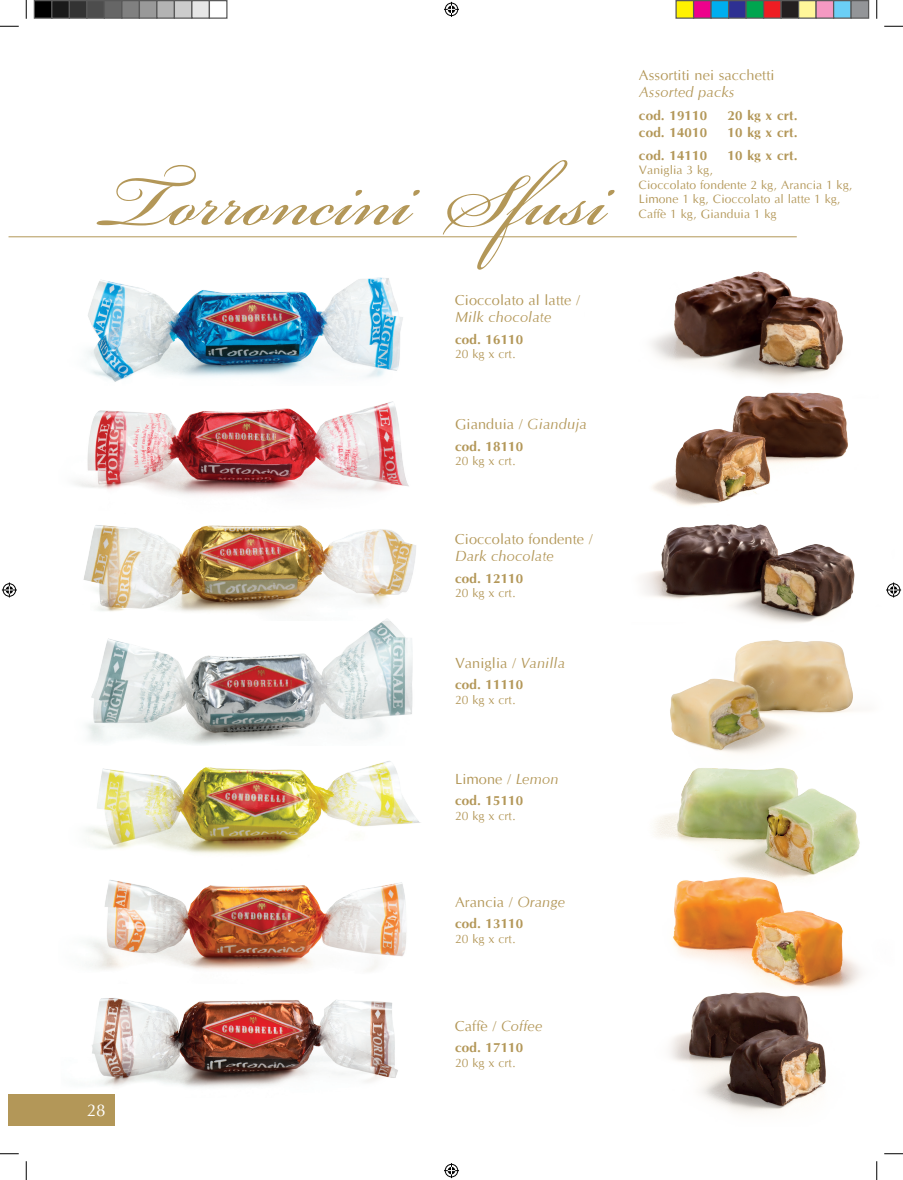
<style>
.page{position:relative;width:903px;height:1180px;background:#fff}
.page>*{position:absolute;margin:0;border:0;box-sizing:border-box;transform-origin:0 0}
.t1{font:112.5px "Bickham Script MM";color:#b39758}
.t2{font:17.5px "Optane";color:#fff}
.t3{font:15px "Optane";color:#b39758}
.t4{font:italic 15px "Optane";color:#b39758}
.t5{font:700 13.75px "Optane";color:#b39758}
.t6{font:12.5px/14.4px "Optane";color:#b39758}
.s1{font-style:italic}
</style>
<div class="page">
<hr style="left:9px;top:236px;width:788px;height:1px;background:#b39758">
<img style="left:92px;top:998px;width:306px;height:89px">
<img style="left:86px;top:761px;width:335px;height:93px">
<img style="left:89px;top:880px;width:317px;height:91px">
<img style="left:75px;top:277px;width:334px;height:216px">
<img style="left:87px;top:620px;width:326px;height:125px">
<img style="left:83px;top:493px;width:333px;height:127px">
<img style="left:584px;top:236px;width:259px;height:113px">
<img style="left:652px;top:349px;width:196px;height:143px">
<img style="left:654px;top:785px;width:206px;height:57px">
<img style="left:673px;top:842px;width:187px;height:115px">
<img style="left:670px;top:957px;width:191px;height:156px">
<img style="left:643px;top:492px;width:212px;height:94px">
<img style="left:644px;top:586px;width:250px;height:199px">
<div style="left:9px;top:1094px;width:106px;height:31px;background:#b39758"></div>
<svg style="left:0;top:25px;width:19px;height:2px"></svg>
<svg style="left:884px;top:25px;width:19px;height:2px"></svg>
<svg style="left:0;top:1153px;width:19px;height:1px"></svg>
<svg style="left:884px;top:1153px;width:19px;height:1px"></svg>
<svg style="left:25px;top:0;width:2px;height:19px"></svg>
<svg style="left:25px;top:1161px;width:2px;height:18px"></svg>
<svg style="left:876px;top:0;width:1px;height:19px"></svg>
<svg style="left:876px;top:1161px;width:1px;height:18px"></svg>
<svg style="left:444px;top:2px;width:15px;height:15px"></svg>
<svg style="left:444px;top:1163px;width:15px;height:14px"></svg>
<svg style="left:2px;top:582px;width:15px;height:15px"></svg>
<svg style="left:886px;top:582px;width:15px;height:15px"></svg>
<div style="left:34px;top:1px;width:18px;height:17px;background:#000"></div>
<div style="left:34px;top:0;width:18px;height:19px;border:1px solid #595959"></div>
<div style="left:52px;top:1px;width:17px;height:17px;background:#1a1a1a"></div>
<div style="left:51px;top:0;width:19px;height:19px;border:1px solid #595959"></div>
<div style="left:69px;top:1px;width:18px;height:17px;background:#333"></div>
<div style="left:69px;top:0;width:19px;height:19px;border:1px solid #595959"></div>
<div style="left:87px;top:1px;width:17px;height:17px;background:#4d4d4d"></div>
<div style="left:86px;top:0;width:19px;height:19px;border:1px solid #595959"></div>
<div style="left:104px;top:1px;width:18px;height:17px;background:#666"></div>
<div style="left:104px;top:0;width:18px;height:19px;border:1px solid #595959"></div>
<div style="left:122px;top:1px;width:17px;height:17px;background:#808080"></div>
<div style="left:121px;top:0;width:19px;height:19px;border:1px solid #595959"></div>
<div style="left:139px;top:1px;width:18px;height:17px;background:#999"></div>
<div style="left:139px;top:0;width:19px;height:19px;border:1px solid #595959"></div>
<div style="left:157px;top:1px;width:17px;height:17px;background:#b3b3b3"></div>
<div style="left:156px;top:0;width:19px;height:19px;border:1px solid #595959"></div>
<div style="left:174px;top:1px;width:18px;height:17px;background:#ccc"></div>
<div style="left:174px;top:0;width:18px;height:19px;border:1px solid #595959"></div>
<div style="left:192px;top:1px;width:17px;height:17px;background:#e6e6e6"></div>
<div style="left:191px;top:0;width:19px;height:19px;border:1px solid #595959"></div>
<div style="left:209px;top:0;width:19px;height:19px;border:1px solid #595959"></div>
<div style="left:676px;top:1px;width:18px;height:17px;background:#fff101"></div>
<div style="left:675px;top:0;width:19px;height:19px;border:1px solid #595959"></div>
<div style="left:694px;top:1px;width:17px;height:17px;background:#ed028c"></div>
<div style="left:693px;top:0;width:19px;height:19px;border:1px solid #595959"></div>
<div style="left:711px;top:1px;width:18px;height:17px;background:#00aeef"></div>
<div style="left:710px;top:0;width:19px;height:19px;border:1px solid #595959"></div>
<div style="left:729px;top:1px;width:17px;height:17px;background:#2e3092"></div>
<div style="left:728px;top:0;width:19px;height:19px;border:1px solid #595959"></div>
<div style="left:746px;top:1px;width:18px;height:17px;background:#00a54f"></div>
<div style="left:745px;top:0;width:19px;height:19px;border:1px solid #595959"></div>
<div style="left:764px;top:1px;width:17px;height:17px;background:#ee1d23"></div>
<div style="left:763px;top:0;width:19px;height:19px;border:1px solid #595959"></div>
<div style="left:781px;top:1px;width:18px;height:17px;background:#231f20"></div>
<div style="left:780px;top:0;width:19px;height:19px;border:1px solid #595959"></div>
<div style="left:799px;top:1px;width:17px;height:17px;background:#fff79a"></div>
<div style="left:798px;top:0;width:19px;height:19px;border:1px solid #595959"></div>
<div style="left:816px;top:1px;width:18px;height:17px;background:#f499c2"></div>
<div style="left:815px;top:0;width:19px;height:19px;border:1px solid #595959"></div>
<div style="left:834px;top:1px;width:17px;height:17px;background:#6bcff6"></div>
<div style="left:833px;top:0;width:19px;height:19px;border:1px solid #595959"></div>
<div style="left:851px;top:1px;width:18px;height:17px;background:#939598"></div>
<div style="left:850px;top:0;width:19px;height:19px;border:1px solid #595959"></div>
<h1 class="t1" style="left:100px;top:140px;width:507px">Torroncini Sfusi</h1>
<p class="t3" style="left:455px;top:291px;width:127px">Cioccolato al latte /</p>
<p class="t4" style="left:455px;top:308px;width:98px">Milk chocolate</p>
<p class="t5" style="left:455px;top:331px;width:70px">cod. 16110</p>
<p class="t6" style="left:455px;top:347px;width:63px">20 kg x crt.</p>
<p class="t3" style="left:455px;top:415px;width:134px">Gianduia / <span class="s1">Gianduja</span></p>
<p class="t5" style="left:455px;top:438px;width:70px">cod. 18110</p>
<p class="t6" style="left:455px;top:454px;width:63px">20 kg x crt.</p>
<p class="t3" style="left:639px;top:66px;width:137px">Assortiti nei sacchetti</p>
<p class="t4" style="left:639px;top:83px;width:97px">Assorted packs</p>
<p class="t5" style="left:639px;top:108px;width:70px">cod. 19110</p>
<p class="t5" style="left:727px;top:108px;width:72px">20 kg x crt.</p>
<p class="t5" style="left:639px;top:124px;width:70px">cod. 14010</p>
<p class="t5" style="left:727px;top:124px;width:72px">10 kg x crt.</p>
<p class="t5" style="left:639px;top:147px;width:70px">cod. 14110</p>
<p class="t5" style="left:727px;top:147px;width:72px">10 kg x crt.</p>
<p class="t6" style="left:639px;top:163px;width:216px">Vaniglia 3 kg,<br>Cioccolato fondente 2 kg, Arancia 1 kg,<br>Limone 1 kg, Cioccolato al latte 1 kg,<br>Caffè 1 kg, Gianduia 1 kg</p>
<p class="t3" style="left:455px;top:530px;width:139px">Cioccolato fondente /</p>
<p class="t4" style="left:455px;top:547px;width:100px">Dark chocolate</p>
<p class="t5" style="left:455px;top:570px;width:70px">cod. 12110</p>
<p class="t6" style="left:455px;top:585px;width:63px">20 kg x crt.</p>
<p class="t3" style="left:455px;top:653px;width:112px">Vaniglia / <span class="s1">Vanilla</span></p>
<p class="t5" style="left:455px;top:676px;width:70px">cod. 11110</p>
<p class="t6" style="left:455px;top:692px;width:63px">20 kg x crt.</p>
<p class="t3" style="left:455px;top:769px;width:105px">Limone / <span class="s1">Lemon</span></p>
<p class="t5" style="left:455px;top:792px;width:70px">cod. 15110</p>
<p class="t6" style="left:455px;top:808px;width:63px">20 kg x crt.</p>
<p class="t3" style="left:455px;top:892px;width:112px">Arancia / <span class="s1">Orange</span></p>
<p class="t5" style="left:455px;top:915px;width:70px">cod. 13110</p>
<p class="t6" style="left:455px;top:931px;width:63px">20 kg x crt.</p>
<h2 class="t2" style="left:87px;top:1099px;width:21px">28</h2>
<p class="t3" style="left:455px;top:1016px;width:89px">Caffè / <span class="s1">Coffee</span></p>
<p class="t5" style="left:455px;top:1039px;width:70px">cod. 17110</p>
<p class="t6" style="left:455px;top:1054px;width:63px">20 kg x crt.</p>
</div>
